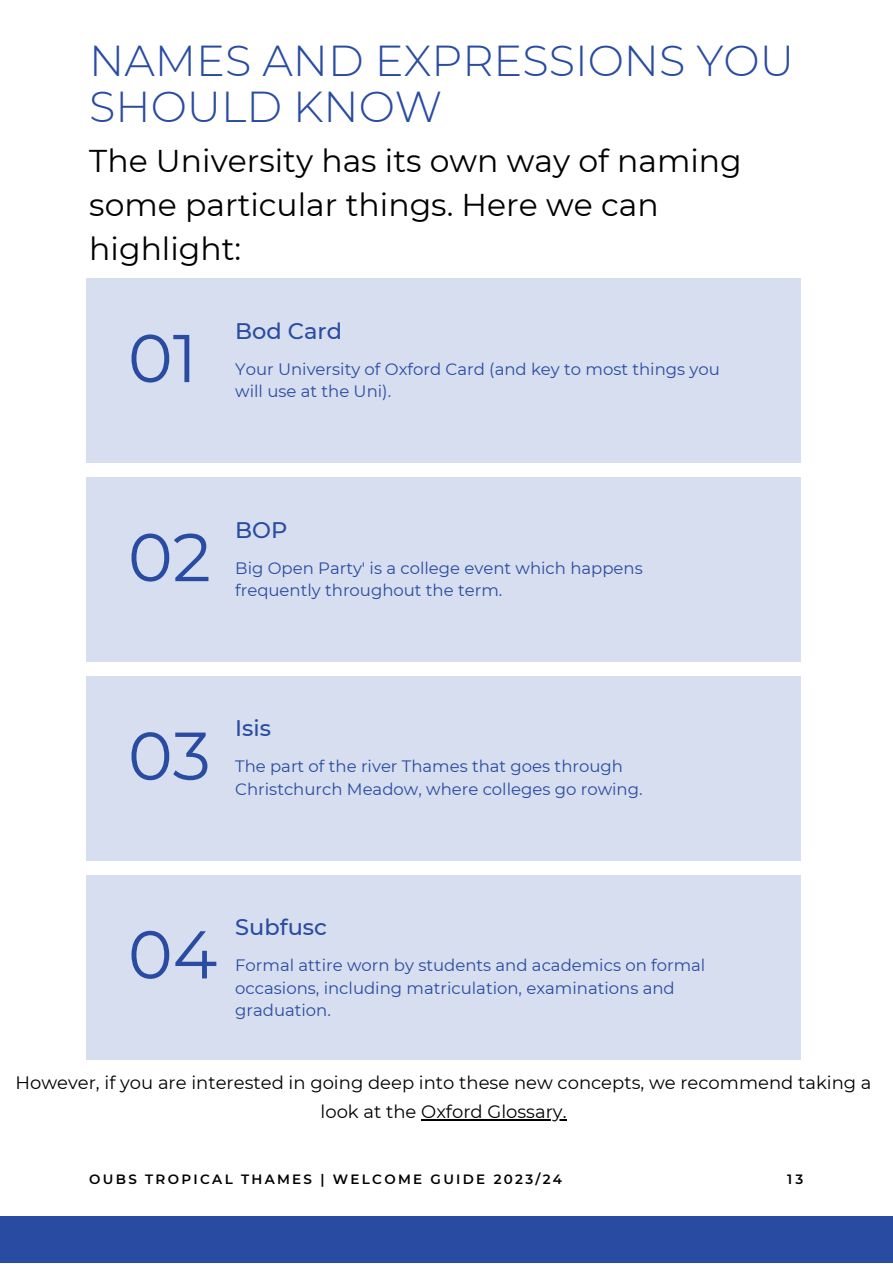
<style>
.page{position:relative;width:893px;height:1264px;background:#fff}
.page>*{position:absolute;margin:0;border:0;box-sizing:border-box;transform-origin:0 0}
.t1{font:67.5px "Montserrat";color:#294ba1}
.t2{font:300 43.2px/46px "Montserrat";color:#294ba1}
.t3{font:31.5px/43.8px "Montserrat";color:#000001}
.t4{font:500 22.5px "Montserrat";color:#294ba1}
.t5{font:18px/29.2px "Montserrat";color:#000;text-align:center}
.t6{font:16.5px/22.5px "Montserrat";color:#294ba1}
.t7{font:600 13.5px "Montserrat";letter-spacing:.17em;color:#000001}
</style>
<div class="page">
<div style="left:86px;top:279px;width:714px;height:184px;background:#d6deef"></div>
<div style="left:86px;top:478px;width:714px;height:184px;background:#d6deef"></div>
<div style="left:86px;top:676px;width:714px;height:184px;background:#d6deef"></div>
<div style="left:0;top:1216px;width:892px;height:46px;background:#294ba1"></div>
<div style="left:86px;top:875px;width:714px;height:184px;background:#d6deef"></div>
<hr style="left:421px;top:1118px;width:145px;height:2px;background:#000">
<p class="t2" style="left:89px;top:37px;width:706px">NAMES AND EXPRESSIONS YOU<br>SHOULD KNOW</p>
<p class="t3" style="left:89px;top:139px;width:654px">The University has its own way of naming some particular things. Here we can highlight:</p>
<p class="t1" style="left:128px;top:317px;width:70px">01</p>
<p class="t4" style="left:235px;top:317px;width:108px">Bod Card</p>
<p class="t6" style="left:235px;top:357px;width:486px">Your University of Oxford Card (and key to most things you will use at the Uni).</p>
<p class="t1" style="left:128px;top:516px;width:84px">02</p>
<p class="t4" style="left:235px;top:516px;width:54px">BOP</p>
<p class="t6" style="left:235px;top:556px;width:409px">Big Open Party' is a college event which happens frequently throughout the term.</p>
<p class="t1" style="left:128px;top:714px;width:84px">03</p>
<p class="t4" style="left:235px;top:714px;width:37px">Isis</p>
<p class="t6" style="left:235px;top:755px;width:409px">The part of the river Thames that goes through<br>Christchurch Meadow, where colleges go rowing.</p>
<p class="t1" style="left:128px;top:913px;width:91px">04</p>
<p class="t4" style="left:235px;top:913px;width:93px">Subfusc</p>
<p class="t6" style="left:235px;top:953px;width:471px">Formal attire worn by students and academics on formal occasions, including matriculation, examinations and graduation.</p>
<p class="t5" style="left:16px;top:1067px;width:857px">However, if you are interested in going deep into these new concepts, we recommend taking a look at the Oxford Glossary.</p>
<p class="t7" style="left:89px;top:1171px;width:474px">OUBS TROPICAL THAMES | WELCOME GUIDE 2023/24</p>
<p class="t7" style="left:787px;top:1171px;width:18px">13</p>
</div>
